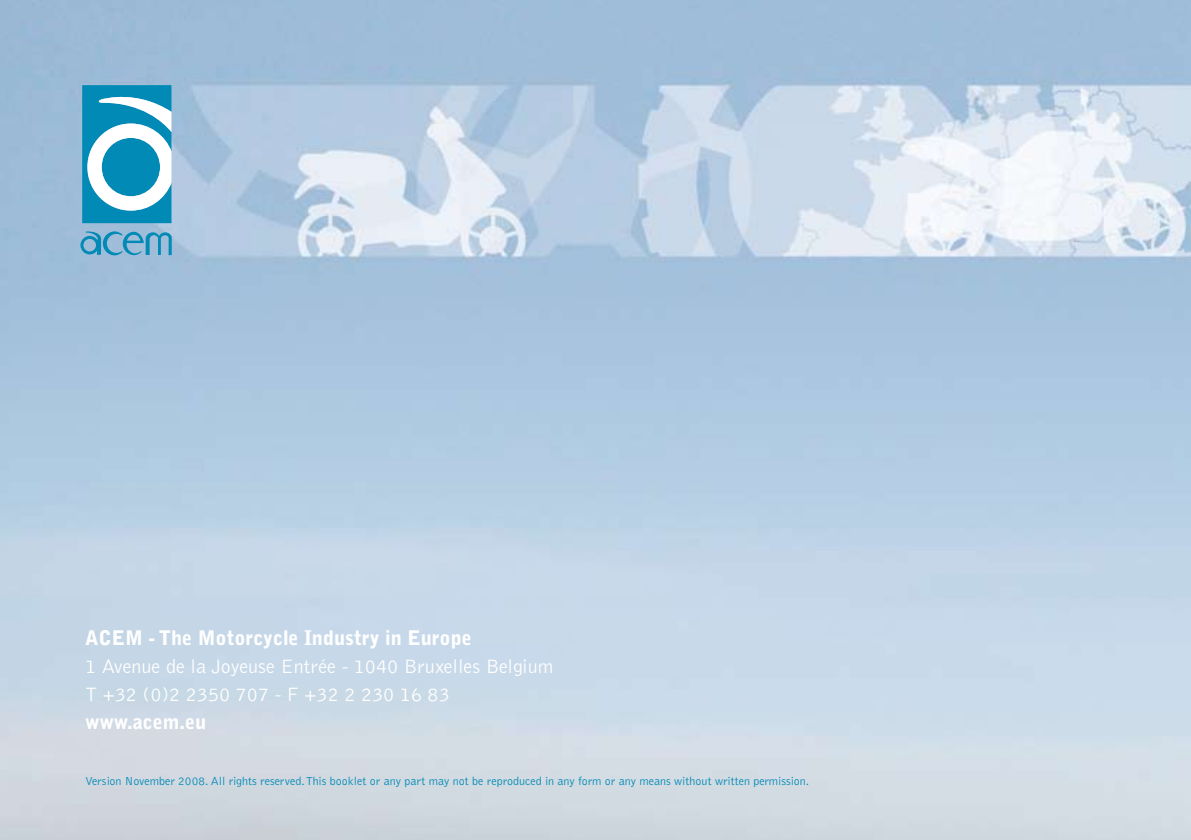
<style>
.page{position:relative;width:1191px;height:840px;background:#fff}
.page>*{position:absolute;margin:0;border:0;box-sizing:border-box;transform-origin:0 0}
.t1{font:300 20px/28px "Bell Gothic";color:#fff}
.t2{font:900 20px "Bell Gothic";color:#fff}
.t3{font:300 12px "Bell Gothic";color:#008ab5}
</style>
<div class="page">
<img style="left:0;top:0;width:1191px;height:839px">
<svg style="left:82px;top:85px;width:89px;height:138px"></svg>
<svg style="left:80px;top:231px;width:92px;height:24px;background:#65aacc"></svg>
<h1 class="t2" style="left:85px;top:625px;width:388px">ACEM - The Motorcycle Industry in Europe</h1>
<h1 class="t1" style="left:85px;top:651px;width:470px">1 Avenue de la Joyeuse Entrée - 1040 Bruxelles Belgium<br>T +32 (0)2 2350 707 - F +32 2 230 16 83</h1>
<h1 class="t2" style="left:85px;top:709px;width:123px">www.acem.eu</h1>
<p class="t3" style="left:85px;top:773px;width:725px">Version November 2008. All rights reserved. This booklet or any part may not be reproduced in any form or any means without written permission.</p>
</div>
